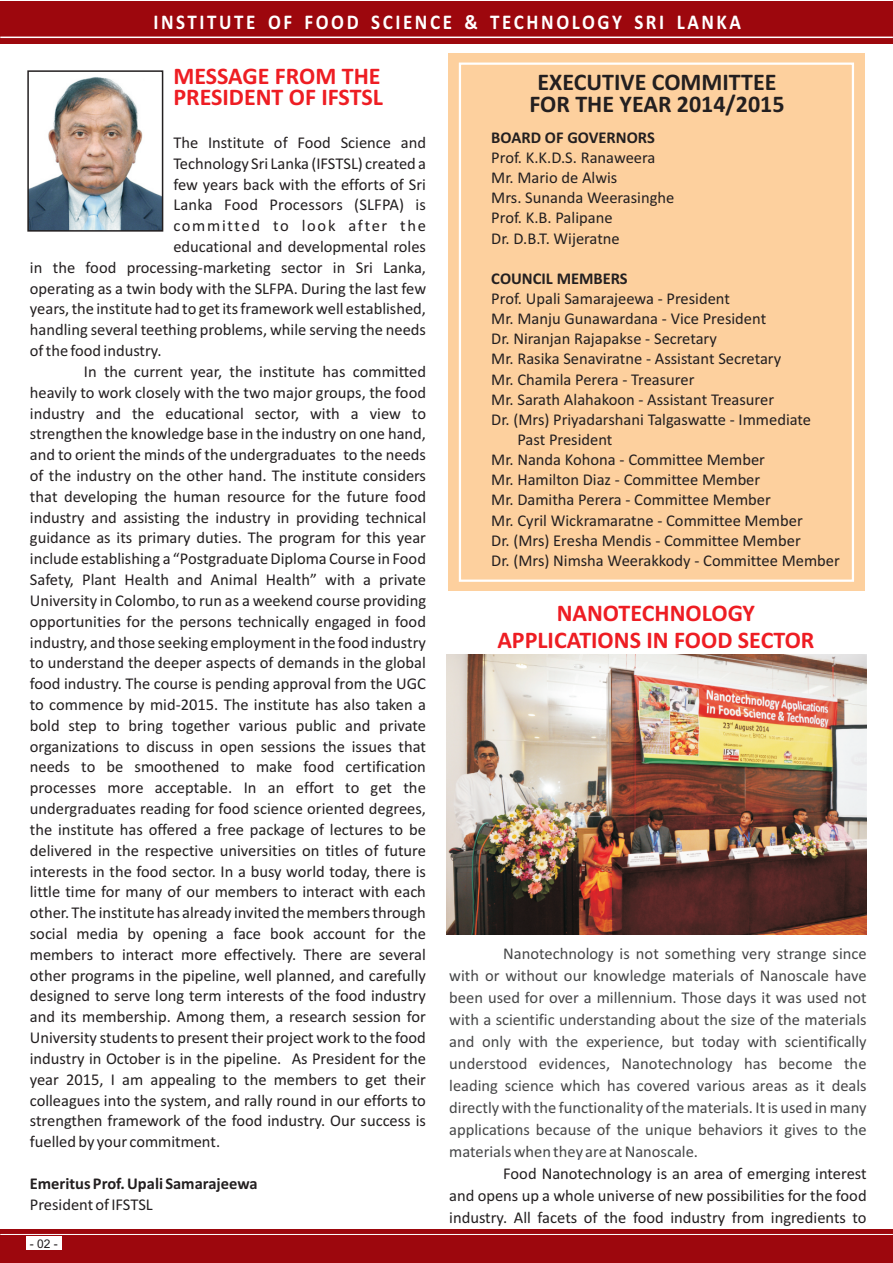
<style>
.page{position:relative;width:893px;height:1263px;background:#fff}
.page>*{position:absolute;margin:0;border:0;box-sizing:border-box;transform-origin:0 0}
.t1{font:700 24px/20.9px "Calibri";color:#ee1d23}
.t2{font:700 24px/22.5px "Calibri";color:#231f20;text-align:center}
.t3{font:700 21px "Calibri";letter-spacing:.135em;color:#fff;scale:.91 1}
.t4{font:16.5px/20.1px "Calibri";color:#231f20}
.t5{font:16.5px/22px "Calibri";color:#464748;text-align:justify}
.t6{font:700 16.5px "Calibri";color:#231f20}
.t7{font:16.5px "Calibri";letter-spacing:.105em;color:#231f20}
.t8{font:12px "Arial";color:#231f20}
</style>
<div class="page">
<div style="left:0;top:1229px;width:893px;height:34px;background:#9d070d"></div>
<hr style="left:0;top:1234px;width:893px;height:1px;background:#fff">
<div style="left:0;top:1px;width:893px;height:42px;background:#9d070d"></div>
<hr style="left:0;top:37px;width:893px;height:1px;background:#fff">
<img style="left:29px;top:77px;width:132px;height:153px">
<div style="left:27px;top:70px;width:136px;height:162px;border:1px solid #231f20"></div>
<div style="left:448px;top:53px;width:417px;height:538px;background:#fdd09e"></div>
<div style="left:459px;top:63px;width:395px;height:519px;border:2px solid #fff"></div>
<img style="left:446px;top:654px;width:420px;height:280px">
<div style="left:26px;top:1236px;width:36px;height:14px;background:#fff"></div>
<p class="t3" style="left:153px;top:13px;width:647px">INSTITUTE OF FOOD SCIENCE &amp; TECHNOLOGY SRI LANKA</p>
<h1 class="t1" style="left:173px;top:68px;width:211px">MESSAGE FROM THE<br>PRESIDENT OF IFSTSL</h1>
<p class="t4" style="left:173px;top:134px;width:254px">The Institute of Food Science and</p>
<p class="t4" style="left:173px;top:154px;width:254px">Technology Sri Lanka (IFSTSL) created a</p>
<p class="t4" style="left:173px;top:175px;width:254px">few years back with the efforts of Sri</p>
<p class="t4" style="left:173px;top:196px;width:254px">Lanka Food Processors (SLFPA) is</p>
<p class="t7" style="left:173px;top:219px;width:254px">committed to look after the</p>
<p class="t4" style="left:173px;top:238px;width:254px">educational and developmental roles</p>
<p class="t4" style="left:30px;top:259px;width:398px">in the food processing-marketing sector in Sri Lanka,</p>
<p class="t4" style="left:30px;top:279px;width:398px">operating as a twin body with the SLFPA. During the last few</p>
<p class="t4" style="left:30px;top:300px;width:398px">years, the institute had to get its framework well established,</p>
<p class="t4" style="left:30px;top:321px;width:398px">handling several teething problems, while serving the needs</p>
<p class="t4" style="left:30px;top:342px;width:133px">of the food industry.</p>
<p class="t4" style="left:84px;top:363px;width:344px">In the current year, the institute has committed</p>
<p class="t4" style="left:30px;top:383px;width:398px">heavily to work closely with the two major groups, the food</p>
<p class="t4" style="left:30px;top:404px;width:398px">industry and the educational sector, with a view to</p>
<p class="t4" style="left:30px;top:425px;width:398px">strengthen the knowledge base in the industry on one hand,</p>
<p class="t4" style="left:30px;top:446px;width:398px">and to orient the minds of the undergraduates to the needs</p>
<p class="t4" style="left:30px;top:467px;width:398px">of the industry on the other hand. The institute considers</p>
<p class="t4" style="left:30px;top:488px;width:398px">that developing the human resource for the future food</p>
<p class="t4" style="left:30px;top:508px;width:398px">industry and assisting the industry in providing technical</p>
<p class="t4" style="left:30px;top:529px;width:398px">guidance as its primary duties. The program for this year</p>
<p class="t4" style="left:30px;top:550px;width:398px">include establishing a “Postgraduate Diploma Course in Food</p>
<p class="t4" style="left:30px;top:571px;width:398px">Safety, Plant Health and Animal Health” with a private</p>
<p class="t4" style="left:30px;top:592px;width:398px">University in Colombo, to run as a weekend course providing</p>
<p class="t4" style="left:30px;top:612px;width:398px">opportunities for the persons technically engaged in food</p>
<p class="t4" style="left:30px;top:633px;width:398px">industry, and those seeking employment in the food industry</p>
<p class="t4" style="left:30px;top:654px;width:398px">to understand the deeper aspects of demands in the global</p>
<p class="t4" style="left:30px;top:675px;width:398px">food industry. The course is pending approval from the UGC</p>
<p class="t4" style="left:30px;top:696px;width:398px">to commence by mid-2015. The institute has also taken a</p>
<p class="t4" style="left:30px;top:717px;width:398px">bold step to bring together various public and private</p>
<p class="t4" style="left:30px;top:737px;width:398px">organizations to discuss in open sessions the issues that</p>
<p class="t4" style="left:30px;top:758px;width:398px">needs to be smoothened to make food certification</p>
<p class="t4" style="left:30px;top:779px;width:398px">processes more acceptable. In an effort to get the</p>
<p class="t4" style="left:30px;top:800px;width:398px">undergraduates reading for food science oriented degrees,</p>
<p class="t4" style="left:30px;top:821px;width:398px">the institute has offered a free package of lectures to be</p>
<p class="t4" style="left:30px;top:841px;width:398px">delivered in the respective universities on titles of future</p>
<p class="t4" style="left:30px;top:862px;width:398px">interests in the food sector. In a busy world today, there is</p>
<p class="t4" style="left:30px;top:883px;width:398px">little time for many of our members to interact with each</p>
<p class="t4" style="left:30px;top:904px;width:398px">other. The institute has already invited the members through</p>
<p class="t4" style="left:30px;top:925px;width:398px">social media by opening a face book account for the</p>
<p class="t4" style="left:30px;top:946px;width:398px">members to interact more effectively. There are several</p>
<p class="t4" style="left:30px;top:966px;width:398px">other programs in the pipeline, well planned, and carefully</p>
<p class="t4" style="left:30px;top:987px;width:398px">designed to serve long term interests of the food industry</p>
<p class="t4" style="left:30px;top:1008px;width:398px">and its membership. Among them, a research session for</p>
<p class="t4" style="left:30px;top:1029px;width:398px">University students to present their project work to the food</p>
<p class="t4" style="left:30px;top:1050px;width:398px">industry in October is in the pipeline. As President for the</p>
<p class="t4" style="left:30px;top:1070px;width:398px">year 2015, I am appealing to the members to get their</p>
<p class="t4" style="left:30px;top:1091px;width:398px">colleagues into the system, and rally round in our efforts to</p>
<p class="t4" style="left:30px;top:1112px;width:398px">strengthen framework of the food industry. Our success is</p>
<p class="t4" style="left:30px;top:1133px;width:192px">fuelled by your commitment.</p>
<p class="t6" style="left:30px;top:1176px;width:229px">Emeritus Prof. Upali Samarajeewa</p>
<p class="t4" style="left:30px;top:1195px;width:125px">President of IFSTSL</p>
<p class="t8" style="left:30px;top:1239px;width:30px">- 02 -</p>
<h1 class="t2" style="left:529px;top:73px;width:257px">EXECUTIVE COMMITTEE<br>FOR THE YEAR 2014/2015</h1>
<p class="t6" style="left:491px;top:130px;width:165px">BOARD OF GOVERNORS</p>
<p class="t4" style="left:491px;top:149px;width:185px">Prof. K.K.D.S. Ranaweera<br>Mr. Mario de Alwis<br>Mrs. Sunanda Weerasinghe<br>Prof. K.B. Palipane<br>Dr. D.B.T. Wijeratne</p>
<p class="t6" style="left:491px;top:271px;width:138px">COUNCIL MEMBERS</p>
<p class="t4" style="left:491px;top:290px;width:240px">Prof. Upali Samarajeewa - President</p>
<p class="t4" style="left:491px;top:310px;width:276px">Mr. Manju Gunawardana - Vice President</p>
<p class="t4" style="left:491px;top:330px;width:227px">Dr. Niranjan Rajapakse - Secretary</p>
<p class="t4" style="left:491px;top:350px;width:291px">Mr. Rasika Senaviratne - Assistant Secretary</p>
<p class="t4" style="left:491px;top:370px;width:205px">Mr. Chamila Perera - Treasurer</p>
<p class="t4" style="left:491px;top:390px;width:284px">Mr. Sarath Alahakoon - Assistant Treasurer</p>
<p class="t4" style="left:491px;top:411px;width:321px">Dr. (Mrs) Priyadarshani Talgaswatte - Immediate</p>
<p class="t4" style="left:517px;top:431px;width:97px">Past President</p>
<p class="t4" style="left:491px;top:451px;width:275px">Mr. Nanda Kohona - Committee Member</p>
<p class="t4" style="left:491px;top:471px;width:270px">Mr. Hamilton Diaz - Committee Member</p>
<p class="t4" style="left:491px;top:491px;width:281px">Mr. Damitha Perera - Committee Member</p>
<p class="t4" style="left:491px;top:511px;width:313px">Mr. Cyril Wickramaratne - Committee Member</p>
<p class="t4" style="left:491px;top:531px;width:311px">Dr. (Mrs) Eresha Mendis - Committee Member</p>
<p class="t4" style="left:491px;top:552px;width:350px">Dr. (Mrs) Nimsha Weerakkody - Committee Member</p>
<h1 class="t1" style="left:497px;top:602px;width:319px;line-height:26.4px;text-align:center">NANOTECHNOLOGY<br>APPLICATIONS IN FOOD SECTOR</h1>
<p class="t5" style="left:449px;top:943px;width:419px;text-indent:54px">Nanotechnology is not something very strange since with or without our knowledge materials of Nanoscale have been used for over a millennium. Those days it was used not with a scientific understanding about the size of the materials and only with the experience, but today with scientifically understood evidences, Nanotechnology has become the leading science which has covered various areas as it deals directly with the functionality of the materials. It is used in many applications because of the unique behaviors it gives to the materials when they are at Nanoscale.</p>
<p class="t4" style="left:449px;top:1164px;width:419px;line-height:22px;text-align:justify;text-indent:54px">Food Nanotechnology is an area of emerging interest and opens up a whole universe of new possibilities for the food industry. All facets of the food industry from ingredients to</p>
</div>
